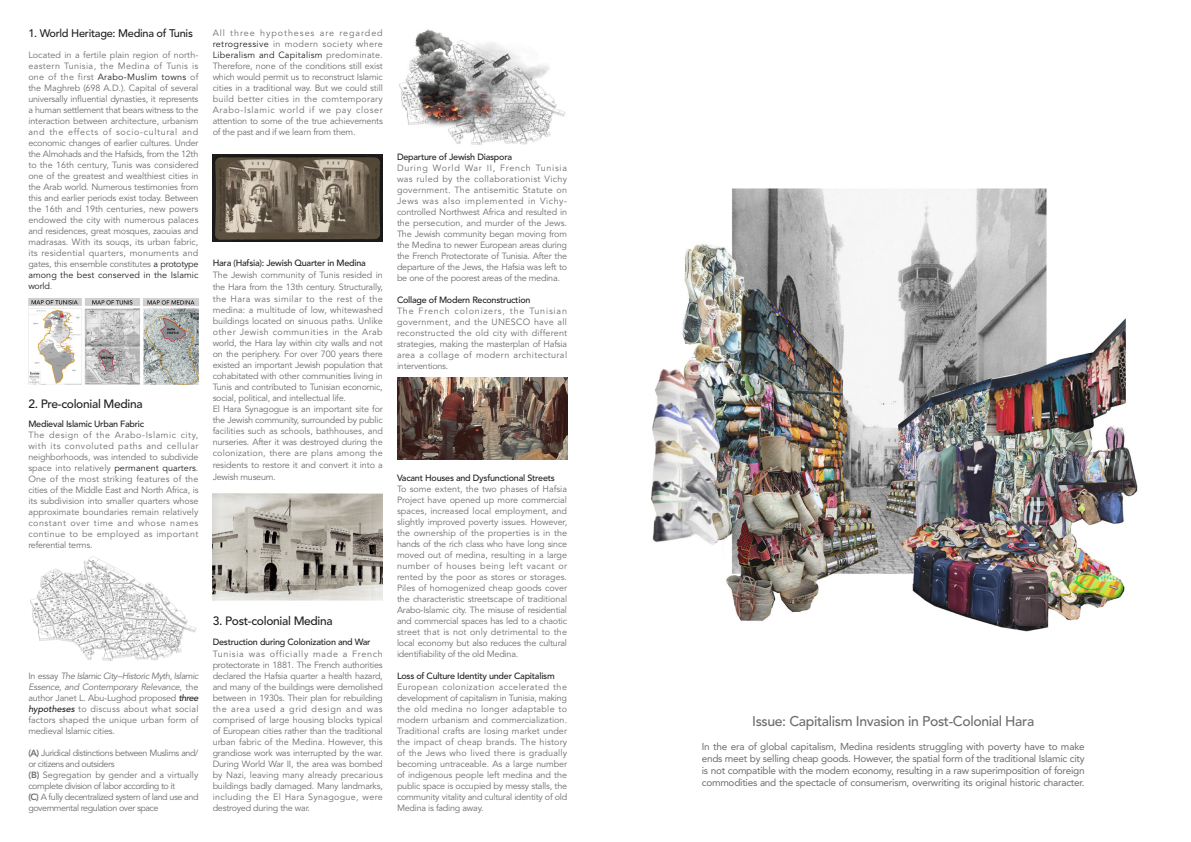
<style>
.page{position:relative;width:1191px;height:842px;background:#fff}
.page>*{position:absolute;margin:0;border:0;box-sizing:border-box;transform-origin:0 0}
.大标题_14-65medium_中{font:500 14px "Avenir LT Std";letter-spacing:-.025em;color:#6c6d70}
.正文_9-45book_左{font:500 12px "Avenir LT Std";letter-spacing:-.025em;color:#231f20}
.正文_9-45book_左-2{font:500 11px "Avenir LT Std";letter-spacing:-.025em;color:#231f20}
.正文_10-55roman_左{font:10px/12px "Avenir LT Std";letter-spacing:-.025em;color:#6c6d70;text-align:justify}
.正文_9-45book_左-3{font:9px/11px "Avenir LT Std";letter-spacing:-.025em;color:#6c6d70;text-align:justify}
.正文_9-45book_左-4{font:500 9px "Avenir LT Std";letter-spacing:-.025em;color:#231f20}
.正文_9-45book_左-5{font:9px/11px "Avenir LT Std";letter-spacing:-.05em;color:#6c6d70}
.s1{color:#231f20}
.s2{font-style:italic}
.s3{font-weight:500;font-style:italic;color:#231f20}
.s4{font-weight:800}
</style>
<div class="page">
<img style="left:651px;top:188px;width:487px;height:444px">
<img style="left:28px;top:298px;width:170px;height:87px">
<img style="left:30px;top:556px;width:167px;height:105px">
<img style="left:213px;top:493px;width:170px;height:108px">
<img style="left:399px;top:29px;width:167px;height:116px">
<img style="left:213px;top:154px;width:170px;height:87px">
<img style="left:397px;top:377px;width:170px;height:82px">
<p class="正文_9-45book_左-2" style="left:28px;top:27px;width:166px">1. World Heritage: Medina of Tunis</p>
<p class="正文_9-45book_左-3" style="left:28px;top:49px;width:172px">Located in a fertile plain region of north&shy;eastern Tunisia, the Medina of Tunis is one of the first <span class="s1">Arabo-Muslim towns</span> of the Maghreb (698 A.D.). Capital of several universally influential dynasties, it represents a human settlement that bears witness to the interaction between architecture, urbanism and the effects of socio-cultural and economic changes of earlier cultures. Under the Almohads and the Hafsids, from the 12th to the 16th century, Tunis was considered one of the greatest and wealthiest cities in the Arab world. Numerous testimonies from this and earlier periods exist today. Between the 16th and 19th centuries, new powers endowed the city with numerous palaces and residences, great mosques, zaouias and madrasas. With its souqs, its urban fabric, its residential quarters, monuments and gates, this ensemble constitutes <span class="s1">a prototype among the best conserved in the Islamic world</span>.</p>
<p class="正文_9-45book_左" style="left:28px;top:397px;width:116px">2. Pre-colonial Medina</p>
<p class="正文_9-45book_左-4" style="left:28px;top:419px;width:117px">Medieval Islamic Urban Fabric</p>
<p class="正文_9-45book_左-3" style="left:28px;top:430px;width:172px">The design of the Arabo-Islamic city, with its convoluted paths and cellular neighborhoods, was intended to subdivide space into relatively <span class="s1">permanent quarters</span>.<br>One of the most striking features of the cities of the Middle East and North Africa, is its subdivision into smaller quarters whose approximate boundaries remain relatively constant over time and whose names continue to be employed as important referential terms.</p>
<p class="正文_9-45book_左-3" style="left:213px;top:27px;width:172px">All three hypotheses are regarded <span class="s1">retrogressive</span> in modern society where <span class="s1">Liberalism and Capitalism</span> predominate.<br>Therefore, none of the conditions still exist which would permit us to reconstruct Islamic cities in a traditional way. But we could still build better cities in the comtemporary Arabo-Islamic world if we pay closer attention to some of the true achievements of the past and if we learn from them.</p>
<p class="正文_9-45book_左-4" style="left:213px;top:258px;width:155px">Hara (Hafsia): Jewish Quarter in Medina</p>
<p class="正文_9-45book_左-3" style="left:213px;top:269px;width:172px;line-height:12px">The Jewish community of Tunis resided in the Hara from the 13th century. Structurally, the Hara was similar to the rest of the</p>
<p class="正文_9-45book_左-3" style="left:213px;top:305px;width:172px">medina: a multitude of low, whitewashed buildings located on sinuous paths. Unlike other Jewish communities in the Arab world, the Hara lay within city walls and not on the periphery. For over 700 years there existed an important Jewish population that cohabitated with other communities living in Tunis and contributed to Tunisian economic, social, political, and intellectual life.</p>
<p class="正文_9-45book_左-3" style="left:213px;top:404px;width:172px">El Hara Synagogue is an important site for the Jewish community, surrounded by public facilities such as schools, bathhouses, and nurseries. After it was destroyed during the colonization, there are plans among the</p>
<p class="正文_9-45book_左-3" style="left:213px;top:459px;width:172px;line-height:12px">residents to restore it and convert it into a<br>Jewish museum.</p>
<p class="正文_9-45book_左-3" style="left:28px;top:671px;width:172px">In essay <span class="s2">The Islamic City--Historic Myth, Islamic Essence, and Contemporary Relevance</span>, the author Janet L. Abu-Lughod proposed <span class="s3">three hypotheses</span> to discuss about what social factors shaped the unique urban form of medieval Islamic cities.</p>
<p class="正文_9-45book_左-5" style="left:28px;top:748px;width:172px"><span class="s4">(A)</span> Juridical distinctions between Muslims and/ or citizens and outsiders</p>
<p class="正文_9-45book_左-5" style="left:28px;top:770px;width:171px"><span class="s4">(B)</span> Segregation by gender and a virtually complete division of labor according to it</p>
<p class="正文_9-45book_左-5" style="left:28px;top:792px;width:172px"><span class="s4">(C)</span> A fully decentralized system of land use and governmental regulation over space</p>
<p class="正文_9-45book_左" style="left:213px;top:614px;width:122px">3. Post-colonial Medina</p>
<p class="正文_9-45book_左-4" style="left:213px;top:637px;width:159px">Destruction during Colonization and War</p>
<p class="正文_9-45book_左-3" style="left:213px;top:649px;width:172px">Tunisia was officially made a French protectorate in 1881. The French authorities declared the Hafsia quarter a health hazard, and many of the buildings were demolished between in 1930s. Their plan for rebuilding the area used a grid design and was comprised of large housing blocks typical of European cities rather than the traditional urban fabric of the Medina. However, this grandiose work was interrupted by the war.<br>During World War II, the area was bombed by Nazi, leaving many already precarious buildings badly damaged. Many landmarks, including the El Hara Synagogue, were destroyed during the war.</p>
<p class="正文_9-45book_左-4" style="left:397px;top:152px;width:117px">Departure of Jewish Diaspora</p>
<p class="正文_9-45book_左-3" style="left:397px;top:162px;width:172px">During World War II, French Tunisia was ruled by the collaborationist Vichy government. The antisemitic Statute on Jews was also implemented in Vichy&shy;controlled Northwest Africa and resulted in the persecution, and murder of the Jews.<br>The Jewish community began moving from the Medina to newer European areas during the French Protectorate of Tunisia. After the departure of the Jews, the Hafsia was left to be one of the poorest areas of the medina.</p>
<p class="正文_9-45book_左-4" style="left:397px;top:295px;width:135px">Collage of Modern Reconstruction</p>
<p class="正文_9-45book_左-3" style="left:397px;top:305px;width:172px">The French colonizers, the Tunisian government, and the UNESCO have all reconstructed the old city with different strategies, making the masterplan of Hafsia area a collage of modern architectural interventions.</p>
<p class="正文_9-45book_左-4" style="left:397px;top:473px;width:159px">Vacant Houses and Dysfunctional Streets</p>
<p class="正文_9-45book_左-3" style="left:397px;top:484px;width:172px">To some extent, the two phases of Hafsia Project have opened up more commercial spaces, increased local employment, and slightly improved poverty issues. However, the ownership of the properties is in the hands of the rich class who have long since moved out of medina, resulting in a large number of houses being left vacant or rented by the poor as stores or storages.<br>Piles of homogenized cheap goods cover the characteristic streetscape of traditional Arabo-Islamic city. The misuse of residential and commercial spaces has led to a chaotic street that is not only detrimental to the local economy but also reduces the cultural identifiability of the old Medina.</p>
<p class="正文_9-45book_左-4" style="left:397px;top:671px;width:159px">Loss of Culture Identity under Capitalism</p>
<p class="正文_9-45book_左-3" style="left:397px;top:682px;width:172px">European colonization accelerated the development of capitalism in Tunisia, making the old medina no longer adaptable to modern urbanism and commercialization.<br>Traditional crafts are losing market under the impact of cheap brands. The history of the Jews who lived there is gradually becoming untraceable. As a large number of indigenous people left medina and the public space is occupied by messy stalls, the community vitality and cultural identity of old Medina is fading away.</p>
<p class="大标题_14-65medium_中" style="left:752px;top:712px;width:284px">Issue: Capitalism Invasion in Post-Colonial Hara</p>
<p class="正文_10-55roman_左" style="left:702px;top:741px;width:384px">In the era of global capitalism, Medina residents struggling with poverty have to make ends meet by selling cheap goods. However, the spatial form of the traditional Islamic city is not compatible with the modern economy, resulting in a raw superimposition of foreign commodities and the spectacle of consumerism, overwriting its original historic character.</p>
</div>
